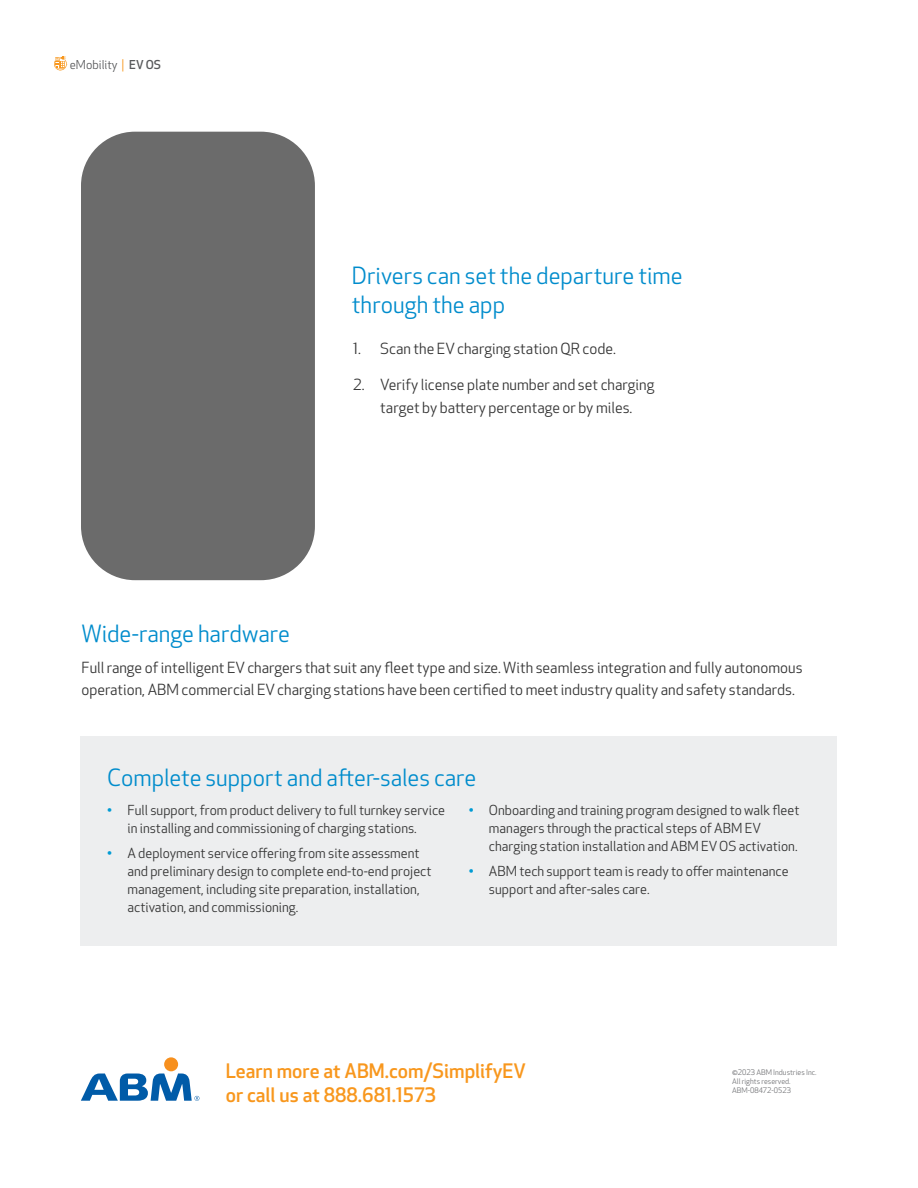
<style>
.page{position:relative;width:918px;height:1188px;background:#fff}
.page>*{position:absolute;margin:0;border:0;box-sizing:border-box;transform-origin:0 0}
.t1{font:23.25px/28.5px "Apex New";color:#008ccc}
.t2{font:500 19.5px/23.4px "Apex New";color:#f8971d}
.t3{font:15px/22.5px "Apex New";color:#333;text-align:center}
.t4{font:13.5px/18px "Apex New";color:#333}
.t5{font:12px "Apex New";color:#58595b}
.t6{font:7.5px/9px "Apex New";color:#717275}
.s1{color:#f8971d}
.s2{font-weight:500}
.s3{color:#009bd4}
</style>
<div class="page">
<div style="left:81px;top:132px;width:234px;height:448px;background:#6b6b6b;border-radius:54px"></div>
<div style="left:81px;top:736px;width:756px;height:210px;background:#edeeef"></div>
<div style="left:164px;top:1057px;width:14px;height:14px;background:#f7901e;border-radius:50%"></div>
<svg style="left:81px;top:1074px;width:118px;height:27px"></svg>
<svg style="left:54px;top:56px;width:14px;height:15px"></svg>
<p class="t5" style="left:70px;top:57px;width:93px">eMobility <span class="s1">|</span> <span class="s2">EV OS</span></p>
<h1 class="t1" style="left:352px;top:261px;width:332px">Drivers can set the departure time through the app</h1>
<p class="t3" style="left:353px;top:338px;width:264px">1. Scan the EV charging station QR code.</p>
<p class="t3" style="left:353px;top:374px;width:303px">2. Verify license plate number and set charging target by battery percentage or by miles.</p>
<h1 class="t1" style="left:81px;top:620px;width:210px">Wide-range hardware</h1>
<p class="t3" style="left:81px;top:656px;width:723px;text-align:left">Full range of intelligent EV chargers that suit any fleet type and size. With seamless integration and fully autonomous operation, ABM commercial EV charging stations have been certified to meet industry quality and safety standards.</p>
<h1 class="t1" style="left:107px;top:763px;width:371px">Complete support and after-sales care</h1>
<p class="t4" style="left:107px;top:801px;width:339px;text-align:center"><span class="s3">•</span> Full support, from product delivery to full turnkey service in installing and commissioning of charging stations.</p>
<p class="t4" style="left:127px;top:844px;width:306px;text-indent:-20px"><span class="s3">•</span> A deployment service offering from site assessment and preliminary design to complete end-to-end project management, including site preparation, installation, activation, and commissioning.</p>
<p class="t4" style="left:489px;top:801px;width:312px;text-indent:-20px"><span class="s3">•</span> Onboarding and training program designed to walk fleet managers through the practical steps of ABM EV charging station installation and ABM EV OS activation.</p>
<p class="t4" style="left:489px;top:862px;width:301px;text-indent:-20px"><span class="s3">•</span> ABM tech support team is ready to offer maintenance support and after-sales care.</p>
<h2 class="t2" style="left:226px;top:1059px;width:302px">Learn more at ABM.com/SimplifyEV or call us at 888.681.1573</h2>
<p class="t6" style="left:732px;top:1068px;width:86px">©2023 ABM Industries Inc.<br>All rights reserved.<br>ABM-08472-0523</p>
</div>
